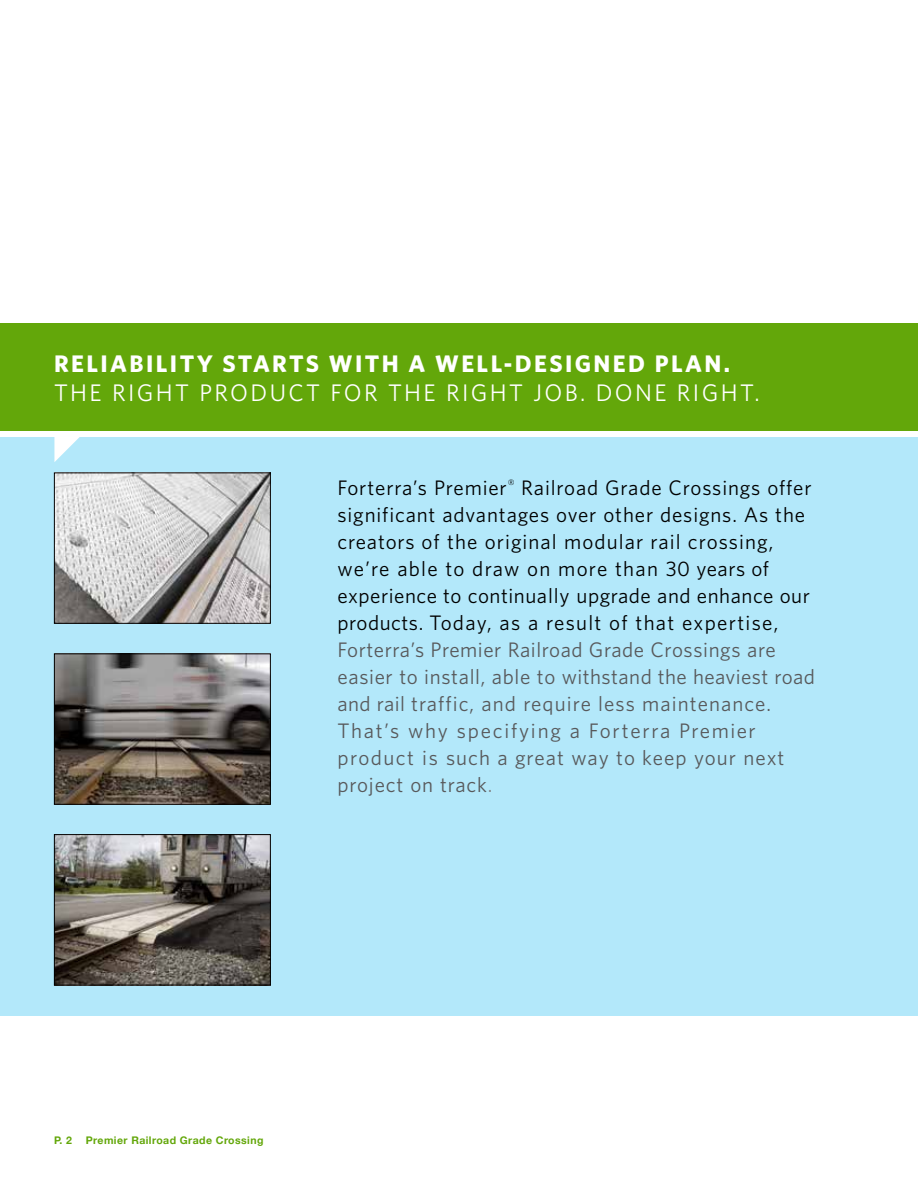
<style>
.page{position:relative;width:918px;height:1188px;background:#fff}
.page>*{position:absolute;margin:0;border:0;box-sizing:border-box;transform-origin:0 0}
.t1{font:700 24px "Whitney";letter-spacing:.1em;color:#fff}
.t2{font:24px "Whitney";letter-spacing:.1em;color:#fff}
.t3{font:21px/27px "Whitney";letter-spacing:.04em;color:#000}
.t4{font:21px/27px "Whitney";letter-spacing:.04em;color:#58595b}
.t5{font:700 10.5px "Helvetica Neue";letter-spacing:.04em;color:#63a70a}
.s1{color:#808285}
</style>
<div class="page">
<div style="left:0;top:438px;width:918px;height:578px;background:#b3e8fa"></div>
<div style="left:0;top:323px;width:918px;height:108px;background:#63a70a"></div>
<svg style="left:54px;top:437px;width:28px;height:25px"></svg>
<img style="left:56px;top:474px;width:213px;height:148px">
<div style="left:54px;top:472px;width:217px;height:152px;border:1px solid #000"></div>
<img style="left:56px;top:655px;width:213px;height:148px">
<div style="left:54px;top:653px;width:217px;height:152px;border:1px solid #000"></div>
<img style="left:56px;top:836px;width:213px;height:147px">
<div style="left:54px;top:834px;width:217px;height:151px;border:1px solid #000"></div>
<p class="t1" style="left:54px;top:348px;width:678px">RELIABILITY STARTS WITH A WELL-DESIGNED PLAN.</p>
<p class="t2" style="left:54px;top:377px;width:707px">THE RIGHT PRODUCT FOR THE RIGHT JOB. DONE RIGHT.</p>
<p class="t3" style="left:337px;top:474px;width:476px">Forterra’s Premier<sup>®</sup> Railroad Grade Crossings offer significant advantages over other designs. As the creators of the original modular rail crossing, we’re able to draw on more than 30 years of experience to continually upgrade and enhance our products. Today, as a result of that expertise,</p>
<p class="t4" style="left:337px;top:636px;width:479px">Forterra’s Premier Railroad Grade Crossings are easier to install, able to withstand the heaviest road and rail traffic, and require less maintenance.<br>That’s why specifying a Forterra Premier product is such a great way to keep your next project on track<span class="s1">.</span></p>
<p class="t5" style="left:54px;top:1132px;width:20px">P. 2</p>
<p class="t5" style="left:86px;top:1132px;width:179px">Premier Railroad Grade Crossing</p>
</div>
